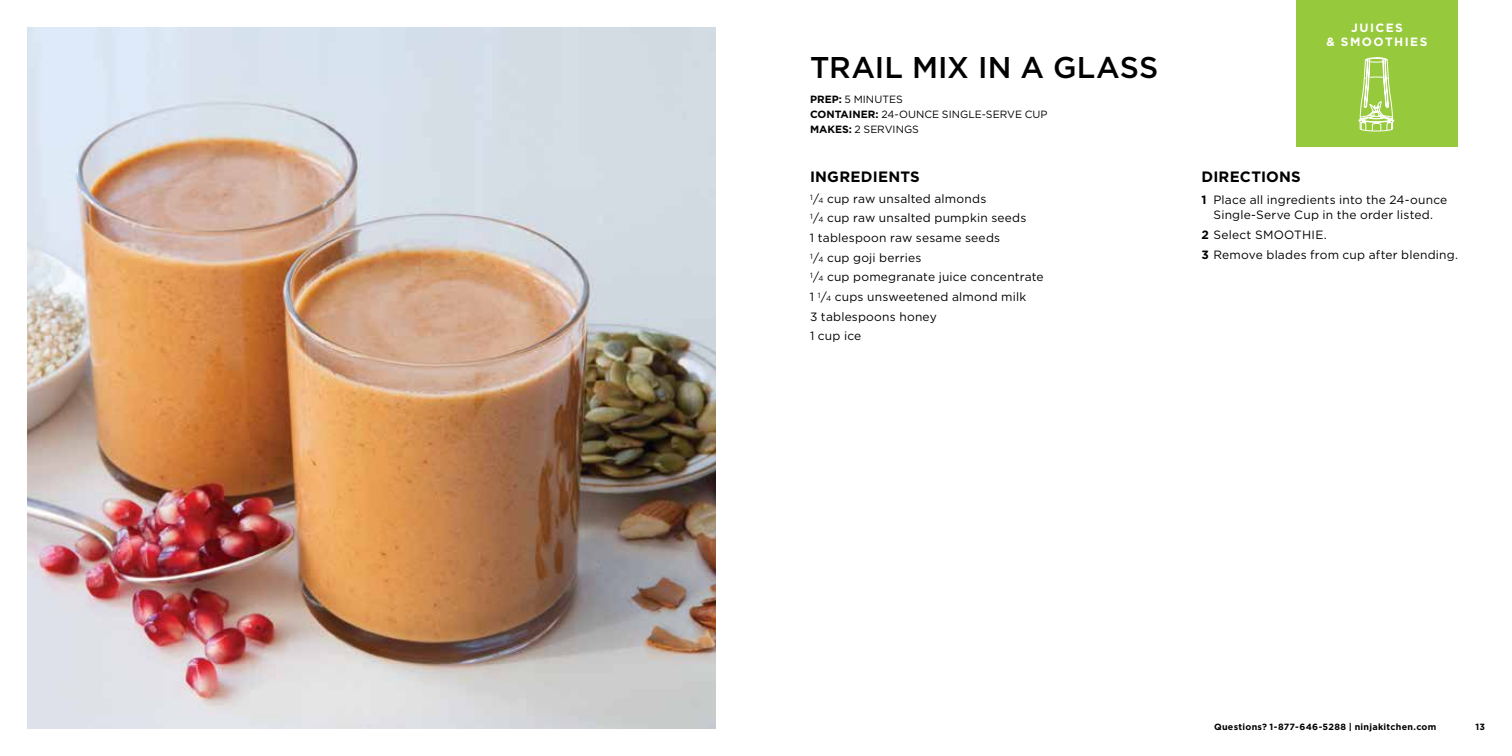
<style>
.page{position:relative;width:1512px;height:756px;background:#fff}
.page>*{position:absolute;margin:0;border:0;box-sizing:border-box;transform-origin:0 0}
.t1{font:500 30px "Gotham";color:#000}
.t2{font:700 15px "Gotham";letter-spacing:.015em;color:#000}
.t3{font:12px/19.6px "Gotham";letter-spacing:.015em;color:#000}
.t4{font:700 12px/14.4px "Gotham";letter-spacing:.125em;color:#fff;text-align:center}
.t5{font:10.5px/15.3px "Gotham";letter-spacing:.005em;color:#000}
.t6{font:700 9px "Gotham";letter-spacing:.03em;color:#000}
.s1{font-weight:700}
.s2{font-size:7.5px}
</style>
<div class="page">
<img style="left:27px;top:27px;width:689px;height:702px">
<div style="left:1296px;top:0;width:162px;height:147px;background:#97c93d"></div>
<svg style="left:1358px;top:57px;width:36px;height:75px"></svg>
<h1 class="t1" style="left:810px;top:48px;width:350px">TRAIL MIX IN A GLASS</h1>
<p class="t5" style="left:810px;top:91px;width:239px"><span class="s1">PREP:</span> 5 MINUTES<br><span class="s1">CONTAINER:</span> 24-OUNCE SINGLE-SERVE CUP<br><span class="s1">MAKES:</span> 2 SERVINGS</p>
<p class="t2" style="left:810px;top:166px;width:111px">INGREDIENTS</p>
<p class="t3" style="left:810px;top:188px;width:235px"><sup>1</sup>/<span class="s2">4</span> cup raw unsalted almonds<br><sup>1</sup>/<span class="s2">4</span> cup raw unsalted pumpkin seeds<br>1 tablespoon raw sesame seeds<br><sup>1</sup>/<span class="s2">4</span> cup goji berries<br><sup>1</sup>/<span class="s2">4</span> cup pomegranate juice concentrate<br>1 <sup>1</sup>/<span class="s2">4</span> cups unsweetened almond milk<br>3 tablespoons honey<br>1 cup ice</p>
<p class="t4" style="left:1327px;top:21px;width:102px">JUICES<br>&amp; SMOOTHIES</p>
<p class="t2" style="left:1202px;top:166px;width:101px">DIRECTIONS</p>
<p class="t3" style="left:1202px;top:192px;width:247px;line-height:15px;text-align:center"><span class="s1">1</span> Place all ingredients into the 24-ounce<br>Single-Serve Cup in the order listed.</p>
<p class="t3" style="left:1202px;top:224px;width:258px;line-height:20.4px"><span class="s1">2</span> Select SMOOTHIE.<br><span class="s1">3</span> Remove blades from cup after blending.</p>
<p class="t6" style="left:1214px;top:721px;width:224px">Questions? 1-877-646-5288 | ninjakitchen.com</p>
<p class="t6" style="left:1475px;top:721px;width:11px">13</p>
</div>
